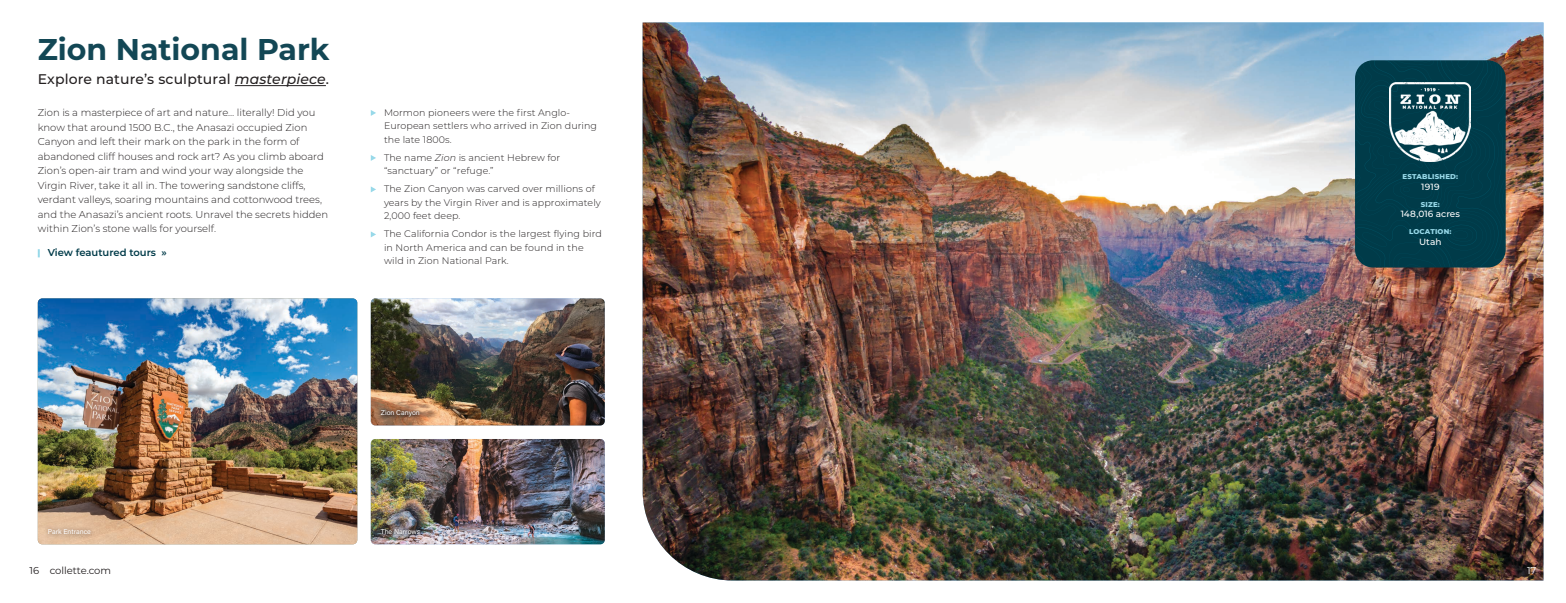
<style>
.page{position:relative;width:1566px;height:603px;background:#fff}
.page>*{position:absolute;margin:0;border:0;box-sizing:border-box;transform-origin:0 0}
.t1{font:700 30px "Montserrat";color:#134755}
.t2{font:500 14px "Montserrat";letter-spacing:.01em;color:#231f20}
.t3{font:300 10px/14.5px "Montserrat";color:#231f20}
.t4{font:600 10px "Montserrat";color:#003b49}
.t5{font:10px "Montserrat";color:#231f20}
.t6{font:10px "Montserrat";color:#fff}
.t7{font:300 9.5px/13.5px "Montserrat";letter-spacing:.01em;color:#231f20}
.t8{font:500 9px "Montserrat";color:#fff}
.t9{font:7px "Acumin Pro";letter-spacing:-.005em;color:#fff}
.t10{font:800 7px "Montserrat";letter-spacing:.03em;color:#98d9e9}
.s1{font-style:italic}
</style>
<div class="page">
<img style="left:643px;top:22px;width:901px;height:558px">
<svg style="left:38px;top:249px;width:2px;height:8px"></svg>
<img style="left:38px;top:298px;width:319px;height:246px">
<img style="left:371px;top:298px;width:234px;height:127px">
<img style="left:371px;top:439px;width:234px;height:105px">
<div style="left:377px;top:524px;width:47px;height:15px;background:#231f20;opacity:.75"></div>
<div style="left:377px;top:406px;width:47px;height:15px;background:#231f20;opacity:.75"></div>
<svg style="left:371px;top:110px;width:5px;height:6px"></svg>
<svg style="left:371px;top:155px;width:5px;height:6px"></svg>
<svg style="left:371px;top:186px;width:5px;height:6px"></svg>
<svg style="left:371px;top:231px;width:5px;height:6px"></svg>
<div style="left:43px;top:524px;width:53px;height:16px;background:#231f20;opacity:.75"></div>
<hr style="left:235px;top:85px;width:91px;height:1px;background:#231f20">
<div style="left:1355px;top:60px;width:151px;height:208px;background:#003b49"></div>
<img style="left:1390px;top:83px;width:81px;height:78px">
<h1 class="t1" style="left:38px;top:28px;width:293px">Zion National Park</h1>
<h2 class="t2" style="left:38px;top:69px;width:293px">Explore nature’s sculptural <span class="s1">masterpiece</span>.</h2>
<p class="t3" style="left:38px;top:105px;width:292px">Zion is a masterpiece of art and nature… literally! Did you know that around 1500 B.C., the Anasazi occupied Zion Canyon and left their mark on the park in the form of abandoned cliff houses and rock art? As you climb aboard Zion’s open-air tram and wind your way alongside the Virgin River, take it all in. The towering sandstone cliffs, verdant valleys, soaring mountains and cottonwood trees, and the Anasazi’s ancient roots. Unravel the secrets hidden within Zion’s stone walls for yourself.</p>
<p class="t4" style="left:48px;top:246px;width:121px">View feautured tours »</p>
<p class="t7" style="left:384px;top:105px;width:215px">Mormon pioneers were the first Anglo-<br>European settlers who arrived in Zion during the late 1800s.</p>
<p class="t7" style="left:384px;top:150px;width:178px">The name <span class="s1">Zion</span> is ancient Hebrew for “sanctuary” or “refuge.”</p>
<p class="t7" style="left:384px;top:182px;width:218px">The Zion Canyon was carved over millions of years by the Virgin River and is approximately<br>2,000 feet deep.</p>
<p class="t7" style="left:384px;top:227px;width:219px">The California Condor is the largest flying bird in North America and can be found in the wild in Zion National Park.</p>
<p class="t9" style="left:48px;top:527px;width:45px">Park Entrance</p>
<p class="t9" style="left:381px;top:408px;width:41px">Zion Canyon</p>
<p class="t9" style="left:381px;top:527px;width:41px">The Narrows</p>
<p class="t10" style="left:1402px;top:171px;width:57px">ESTABLISHED:</p>
<p class="t8" style="left:1421px;top:180px;width:20px">1919</p>
<p class="t10" style="left:1421px;top:199px;width:21px">SIZE:</p>
<p class="t8" style="left:1401px;top:208px;width:61px">148,016 acres</p>
<p class="t10" style="left:1409px;top:227px;width:44px">LOCATION:</p>
<p class="t8" style="left:1419px;top:236px;width:24px">Utah</p>
<p class="t5" style="left:30px;top:563px;width:83px">16 collette.com</p>
<p class="t6" style="left:1527px;top:563px;width:11px">17</p>
</div>
